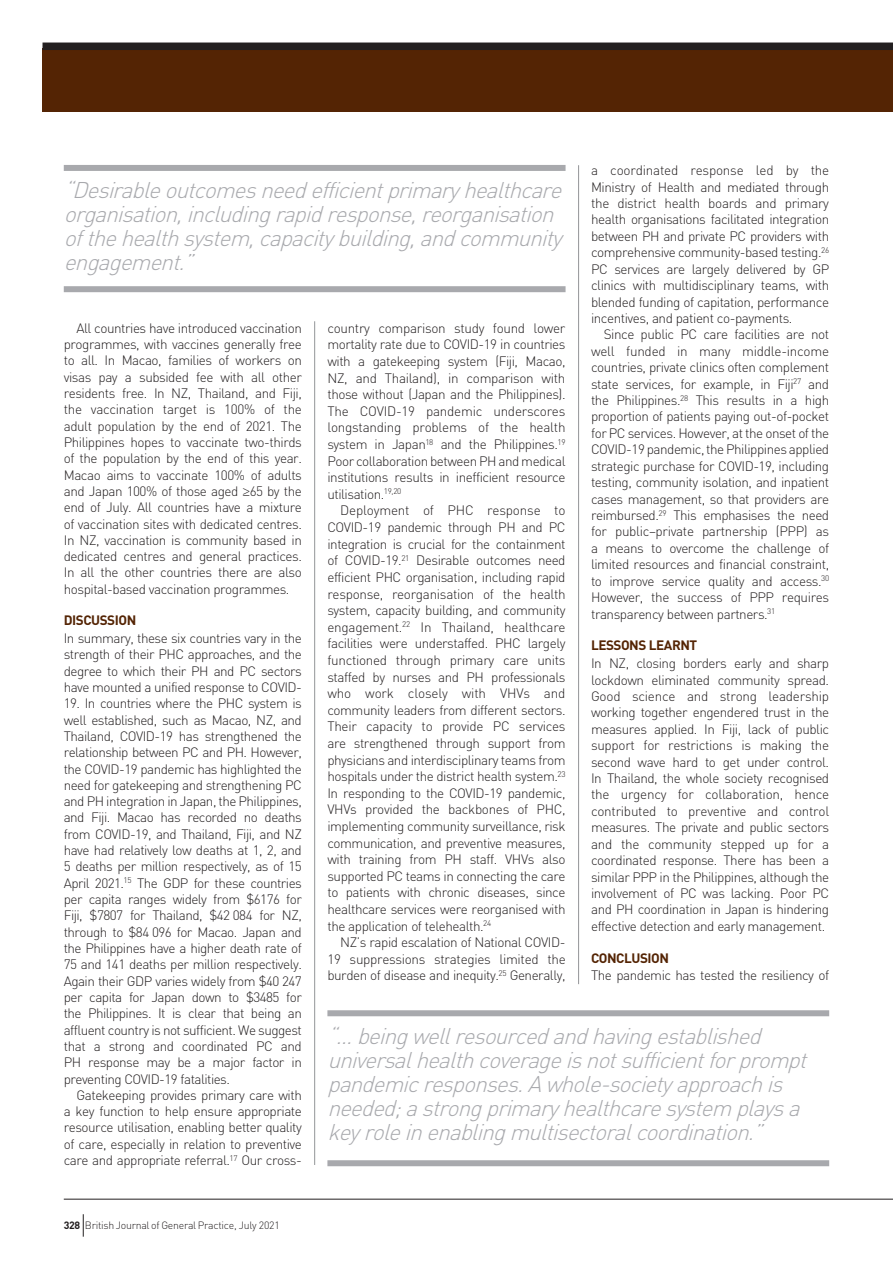
<style>
.page{position:relative;width:893px;height:1263px;background:#fff}
.page>*{position:absolute;margin:0;border:0;box-sizing:border-box;transform-origin:0 0}
.t1{font:italic 300 22.5px/24px "DIN";color:#a8a9ad}
.t2{font:300 13.5px/16.4px "DIN";letter-spacing:-.035em;color:#231f20;text-align:justify}
.t3{font:700 13.5px "DIN";letter-spacing:-.035em;color:#542404}
.t4{font:300 10.5px "DIN";letter-spacing:-.025em;color:#231f20}
.s1{font-family:"Helvetica"}
.s2{font-weight:700}
</style>
<div class="page">
<div style="left:43px;top:49px;width:850px;height:63px;background:#542404"></div>
<hr style="left:578px;top:165px;width:1px;height:819px;background:#939598">
<hr style="left:314px;top:321px;width:1px;height:844px;background:#939598">
<hr style="left:64px;top:1199px;width:829px;height:1px;background:#231f20">
<svg style="left:83px;top:1214px;width:1px;height:23px"></svg>
<div style="left:43px;top:43px;width:850px;height:7px;background:#231f20"></div>
<div style="left:64px;top:286px;width:502px;height:6px;background:#a8a9ad"></div>
<div style="left:64px;top:165px;width:502px;height:6px;background:#a8a9ad"></div>
<div style="left:327px;top:1160px;width:502px;height:6px;background:#a8a9ad"></div>
<div style="left:327px;top:1010px;width:502px;height:6px;background:#a8a9ad"></div>
<p class="t2" style="left:591px;top:162px;width:240px">a coordinated response led by the Ministry of Health and mediated through the district health boards and primary health organisations facilitated integration between PH and private PC providers with comprehensive community-based testing.<sup>26<br></sup>PC services are largely delivered by GP clinics with multidisciplinary teams, with blended funding of capitation, performance incentives, and patient co-payments.</p>
<p class="t2" style="left:591px;top:326px;width:240px;text-indent:13px">Since public PC care facilities are not well funded in many middle-income countries, private clinics often complement state services, for example, in Fiji<sup>27</sup> and the Philippines.<sup>28</sup> This results in a high proportion of patients paying out-of-pocket for PC services. However, at the onset of the COVID-19 pandemic, the Philippines applied strategic purchase for COVID-19, including testing, community isolation, and inpatient cases management, so that providers are reimbursed.<sup>29</sup> This emphasises the need for public–private partnership (PPP) as a means to overcome the challenge of limited resources and financial constraint, to improve service quality and access.<sup>30<br></sup>However, the success of PPP requires transparency between partners.<sup>31</sup></p>
<p class="t3" style="left:591px;top:637px;width:108px">LESSONS LEARNT</p>
<p class="t2" style="left:591px;top:655px;width:240px">In NZ, closing borders early and sharp lockdown eliminated community spread.<br>Good science and strong leadership working together engendered trust in the measures applied. In Fiji, lack of public support for restrictions is making the second wave hard to get under control.<br>In Thailand, the whole society recognised the urgency for collaboration, hence contributed to preventive and control measures. The private and public sectors and the community stepped up for a coordinated response. There has been a similar PPP in the Philippines, although the involvement of PC was lacking. Poor PC and PH coordination in Japan is hindering effective detection and early management.</p>
<p class="t3" style="left:591px;top:949px;width:79px">CONCLUSION</p>
<p class="t2" style="left:591px;top:967px;width:240px">The pandemic has tested the resiliency of</p>
<h1 class="t1" style="left:64px;top:178px;width:507px">“Desirableoutcomesneedefficientprimaryhealthcare organisation,includingrapidresponse,reorganisation ofthehealthsystem,capacitybuilding,andcommunity engagement.”</h1>
<p class="t2" style="left:64px;top:320px;width:240px;text-indent:13px">All countries have introduced vaccination programmes, with vaccines generally free to all. In Macao, families of workers on visas pay a subsided fee with all other residents free. In NZ, Thailand, and Fiji, the vaccination target is 100% of the adult population by the end of 2021. The Philippines hopes to vaccinate two-thirds of the population by the end of this year.<br>Macao aims to vaccinate 100% of adults and Japan 100% of those aged <span class="s1">≥</span>65 by the end of July. All countries have a mixture of vaccination sites with dedicated centres.<br>In NZ, vaccination is community based in dedicated centres and general practices.<br>In all the other countries there are also hospital-based vaccination programmes.</p>
<p class="t3" style="left:64px;top:612px;width:74px">DISCUSSION</p>
<p class="t2" style="left:64px;top:630px;width:240px">In summary, these six countries vary in the strength of their PHC approaches, and the degree to which their PH and PC sectors have mounted a unified response to COVID-</p>
<p class="t2" style="left:64px;top:695px;width:240px">19. In countries where the PHC system is well established, such as Macao, NZ, and Thailand, COVID-19 has strengthened the relationship between PC and PH. However, the COVID-19 pandemic has highlighted the need for gatekeeping and strengthening PC and PH integration in Japan, the Philippines, and Fiji. Macao has recorded no deaths from COVID-19, and Thailand, Fiji, and NZ have had relatively low deaths at 1, 2, and 5 deaths per million respectively, as of 15<br>April 2021.<sup>15</sup> The GDP for these countries per capita ranges widely from $6176 for Fiji, $7807 for Thailand, $42 084 for NZ, through to $84 096 for Macao. Japan and the Philippines have a higher death rate of 75 and 141 deaths per million respectively.<br>Again their GDP varies widely from $40 247 per capita for Japan down to $3485 for the Philippines. It is clear that being an affluent country is not sufficient. We suggest that a strong and coordinated PC and PH response may be a major factor in preventing COVID-19 fatalities.</p>
<p class="t2" style="left:64px;top:1087px;width:240px;text-indent:13px">Gatekeeping provides primary care with a key function to help ensure appropriate resource utilisation, enabling better quality of care, especially in relation to preventive care and appropriate referral.<sup>17</sup> Our cross-</p>
<p class="t2" style="left:327px;top:319px;width:240px">country comparison study found lower mortality rate due to COVID-19 in countries with a gatekeeping system (Fiji, Macao, NZ, and Thailand), in comparison with those without (Japan and the Philippines).<br>The COVID-19 pandemic underscores longstanding problems of the health system in Japan<sup>18</sup> and the Philippines.<sup>19<br></sup>Poor collaboration between PH and medical institutions results in inefficient resource utilisation.<sup>19,20</sup></p>
<p class="t2" style="left:327px;top:502px;width:240px;text-indent:13px">Deployment of PHC response to COVID-19 pandemic through PH and PC integration is crucial for the containment of COVID-19.<sup>21</sup> Desirable outcomes need efficient PHC organisation, including rapid response, reorganisation of the health system, capacity building, and community engagement.<sup>22</sup> In Thailand, healthcare facilities were understaffed. PHC largely functioned through primary care units staffed by nurses and PH professionals who work closely with VHVs and community leaders from different sectors.<br>Their capacity to provide PC services are strengthened through support from physicians and interdisciplinary teams from hospitals under the district health system.<sup>23<br></sup>In responding to the COVID-19 pandemic, VHVs provided the backbones of PHC, implementing community surveillance, risk communication, and preventive measures, with training from PH staff. VHVs also supported PC teams in connecting the care to patients with chronic diseases, since healthcare services were reorganised with the application of telehealth.<sup>24</sup></p>
<p class="t2" style="left:327px;top:934px;width:240px;text-indent:13px">NZ’s rapid escalation of National COVID-19 suppressions strategies limited the burden of disease and inequity.<sup>25</sup> Generally,</p>
<p class="t1" style="left:327px;top:1023px;width:487px">“… beingwellresourcedandhavingestablished universalhealthcoverageisnotsufficientforprompt pandemicresponses.Awhole-societyapproachis needed;astrongprimaryhealthcaresystem playsa keyroleinenablingmultisectoralcoordination.”</p>
<p class="t4" style="left:64px;top:1219px;width:217px"><span class="s2">328</span> British Journal of General Practice, July 2021</p>
</div>
